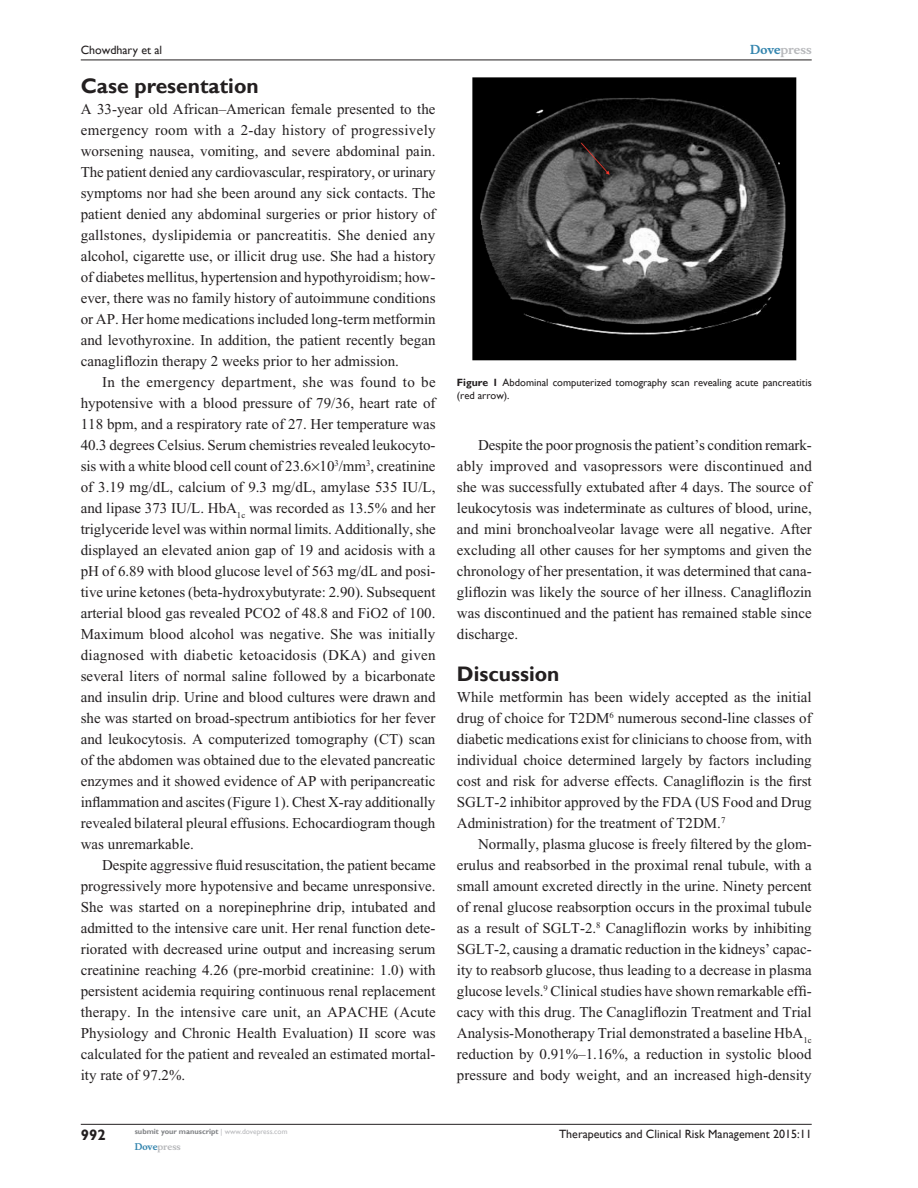
<style>
.page{position:relative;width:918px;height:1188px;background:#fff}
.page>*{position:absolute;margin:0;border:0;box-sizing:border-box;transform-origin:0 0}
.t1{font:700 21px "Gill Sans";color:#231f20}
.Tx{font:15px/21px "Times New Roman";color:#231f20;text-align:justify}
.TxF{font:15px/21px "Times New Roman";color:#231f20;text-align:justify}
.RunFolio-V{font:700 15px "Gill Sans";color:#231f20}
.RunF-V{font:12px "Gill Sans";color:#231f20}
.RunH-V{font:12px "Gill Sans";color:#231f20}
.RunH-Brand-V{font:700 12px "Musee";color:#b8b9bc}
.FigC{font:10.5px/13.5px "Gill Sans";color:#231f20}
.RunF-Brand-V{font:700 9px "Musee";color:#b8b9bc}
.RunF-SubmityourMS-V{font:700 7.5px "Gill Sans";color:#808285}
.s1{color:#3485ae}
.s2{font-weight:700}
.s3{font-weight:400;color:#b8b9bc}
</style>
<div class="page">
<hr style="left:81px;top:1124px;width:731px;height:1px;background:#231f20">
<hr style="left:81px;top:60px;width:731px;height:1px;background:#231f20">
<img style="left:472px;top:78px;width:324px;height:282px">
<p class="RunH-V" style="left:81px;top:43px;width:83px">Chowdhary et al</p>
<h1 class="t1" style="left:81px;top:73px;width:179px">Case presentation</h1>
<p class="TxF" style="left:81px;top:98px;width:357px">A 33-year old African–American female presented to the emergency room with a 2-day history of progressively worsening nausea, vomiting, and severe abdominal pain.<br>The patient denied any cardiovascular, respiratory, or urinary symptoms nor had she been around any sick contacts. The patient denied any abdominal surgeries or prior history of gallstones, dyslipidemia or pancreatitis. She denied any alcohol, cigarette use, or illicit drug use. She had a history of diabetes mellitus, hypertension and hypothyroidism; how&shy;ever, there was no family history of autoimmune conditions or AP. Her home medications included long-term metformin and levothyroxine. In addition, the patient recently began canagliflozin therapy 2 weeks prior to her admission.</p>
<p class="Tx" style="left:81px;top:371px;width:357px;text-indent:21px">In the emergency department, she was found to be hypotensive with a blood pressure of 79/36, heart rate of 118 bpm, and a respiratory rate of 27. Her temperature was 40.3 degrees Celsius. Serum chemistries revealed leukocyto&shy;sis with a white blood cell count of 23.6 10<sup>3</sup>/mm<sup>3</sup>, creatinine of 3.19 mg/dL, calcium of 9.3 mg/dL, amylase 535 IU/L, and lipase 373 IU/L. HbA<sub>1c</sub> was recorded as 13.5% and her triglyceride level was within normal limits. Additionally, she displayed an elevated anion gap of 19 and acidosis with a pH of 6.89 with blood glucose level of 563 mg/dL and posi&shy;tive urine ketones (beta-hydroxybutyrate: 2.90). Subsequent arterial blood gas revealed PCO2 of 48.8 and FiO2 of 100.<br>Maximum blood alcohol was negative. She was initially diagnosed with diabetic ketoacidosis (DKA) and given several liters of normal saline followed by a bicarbonate and insulin drip. Urine and blood cultures were drawn and she was started on broad-spectrum antibiotics for her fever and leukocytosis. A computerized tomography (CT) scan of the abdomen was obtained due to the elevated pancreatic enzymes and it showed evidence of AP with peripancreatic inflammation and ascites (Figure 1). Chest X-ray additionally revealed bilateral pleural effusions. Echocardiogram though was unremarkable.</p>
<p class="Tx" style="left:81px;top:854px;width:357px;text-indent:21px">Despite aggressive fluid resuscitation, the patient became progressively more hypotensive and became unresponsive.<br>She was started on a norepinephrine drip, intubated and admitted to the intensive care unit. Her renal function dete&shy;riorated with decreased urine output and increasing serum creatinine reaching 4.26 (pre-morbid creatinine: 1.0) with persistent acidemia requiring continuous renal replacement therapy. In the intensive care unit, an APACHE (Acute Physiology and Chronic Health Evaluation) II score was calculated for the patient and revealed an estimated mortal&shy;ity rate of 97.2%.</p>
<p class="RunH-Brand-V" style="left:750px;top:43px;width:63px"><span class="s1">Dove</span>press</p>
<p class="FigC" style="left:457px;top:376px;width:356px"><span class="s2">Figure 1</span> Abdominal computerized tomography scan revealing acute pancreatitis (red arrow).</p>
<p class="Tx" style="left:457px;top:434px;width:357px;text-indent:21px">Despite the poor prognosis the patient’s condition remark&shy;ably improved and vasopressors were discontinued and she was successfully extubated after 4 days. The source of leukocytosis was indeterminate as cultures of blood, urine, and mini bronchoalveolar lavage were all negative. After excluding all other causes for her symptoms and given the chronology of her presentation, it was determined that cana&shy;gliflozin was likely the source of her illness. Canagliflozin was discontinued and the patient has remained stable since discharge.</p>
<h1 class="t1" style="left:457px;top:661px;width:104px">Discussion</h1>
<p class="TxF" style="left:457px;top:686px;width:356px">While metformin has been widely accepted as the initial drug of choice for T2DM<sup>6</sup> numerous second-line classes of diabetic medications exist for clinicians to choose from, with individual choice determined largely by factors including cost and risk for adverse effects. Canagliflozin is the first SGLT-2 inhibitor approved by the FDA (US Food and Drug Administration) for the treatment of T2DM.<sup>7</sup></p>
<p class="Tx" style="left:457px;top:833px;width:356px;text-indent:21px">Normally, plasma glucose is freely filtered by the glom&shy;erulus and reabsorbed in the proximal renal tubule, with a small amount excreted directly in the urine. Ninety percent of renal glucose reabsorption occurs in the proximal tubule as a result of SGLT-2.<sup>8</sup> Canagliflozin works by inhibiting SGLT-2, causing a dramatic reduction in the kidneys’ capac&shy;ity to reabsorb glucose, thus leading to a decrease in plasma glucose levels.<sup>9</sup> Clinical studies have shown remarkable effi&shy;cacy with this drug. The Canagliflozin Treatment and Trial Analysis-Monotherapy Trial demonstrated a baseline HbA<sub>1c </sub>reduction by 0.91%–1.16%, a reduction in systolic blood pressure and body weight, and an increased high-density</p>
<p class="RunFolio-V" style="left:81px;top:1126px;width:26px">992</p>
<p class="RunF-SubmityourMS-V" style="left:135px;top:1127px;width:154px">submit your manuscript <span class="s3">| www.dovepress.com</span></p>
<p class="RunF-Brand-V" style="left:135px;top:1141px;width:48px"><span class="s1">Dove</span>press</p>
<p class="RunF-V" style="left:559px;top:1127px;width:254px">Therapeutics and Clinical Risk Management 2015:11</p>
</div>
